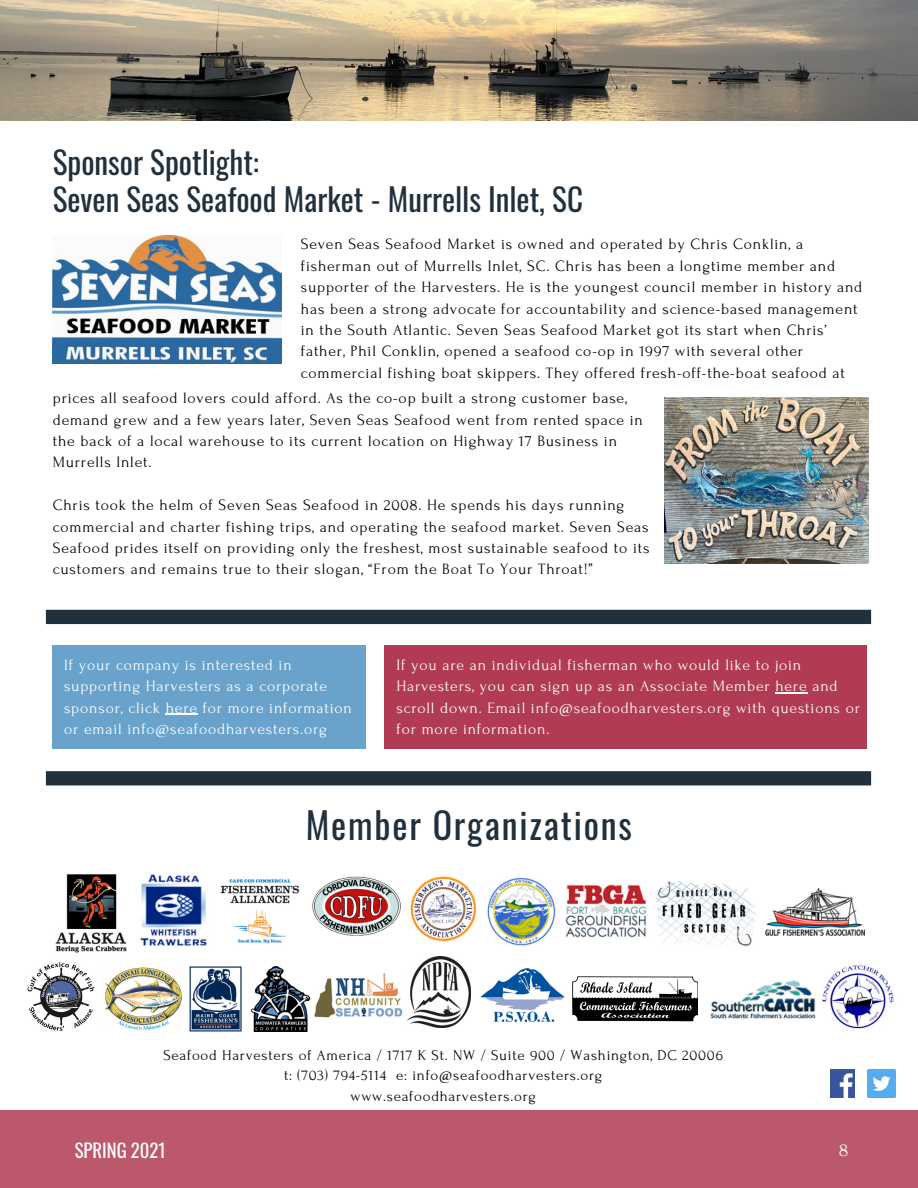
<style>
.page{position:relative;width:918px;height:1188px;background:#fff}
.page>*{position:absolute;margin:0;border:0;box-sizing:border-box;transform-origin:0 0}
.t1{font:36px "Oswald";letter-spacing:.05em;color:#21303d}
.t2{font:31.2px "Oswald";color:#21303d}
.t3{font:18.6px "Oswald";color:#fff}
.t4{font:18.6px "Forum";color:#fafafa}
.t5{font:15.75px/21.3px "Forum";letter-spacing:.05em;color:#000}
.t6{font:15.75px/21.3px "Forum";letter-spacing:.05em;color:#fff}
.t7{font:15px "Forum";letter-spacing:.05em;color:#000}
</style>
<div class="page">
<div style="left:0;top:1110px;width:918px;height:78px;background:#bc586c"></div>
<img style="left:0;top:0;width:918px;height:120px">
<svg style="left:46px;top:771px;width:825px;height:14px;background:#23323f"></svg>
<img style="left:867px;top:1069px;width:28px;height:28px">
<img style="left:830px;top:1069px;width:25px;height:28px">
<img style="left:53px;top:235px;width:228px;height:128px">
<img style="left:665px;top:397px;width:204px;height:167px">
<div style="left:53px;top:645px;width:313px;height:104px;background:#69a3cc"></div>
<div style="left:384px;top:645px;width:483px;height:104px;background:#b03b52"></div>
<hr style="left:166px;top:714px;width:32px;height:1px;background:#fff">
<hr style="left:775px;top:692px;width:32px;height:2px;background:#fff">
<div style="left:46px;top:610px;width:825px;height:14px;background:#21303d"></div>
<img style="left:410px;top:876px;width:67px;height:66px">
<img style="left:189px;top:966px;width:53px;height:66px">
<img style="left:105px;top:967px;width:77px;height:63px">
<img style="left:480px;top:968px;width:85px;height:55px">
<img style="left:55px;top:874px;width:72px;height:78px">
<img style="left:710px;top:980px;width:106px;height:39px">
<img style="left:765px;top:889px;width:100px;height:47px">
<img style="left:487px;top:878px;width:69px;height:68px">
<img style="left:140px;top:874px;width:67px;height:72px">
<img style="left:220px;top:879px;width:80px;height:65px">
<img style="left:407px;top:956px;width:63px;height:71px">
<img style="left:315px;top:973px;width:93px;height:47px">
<img style="left:572px;top:977px;width:126px;height:45px">
<img style="left:822px;top:965px;width:72px;height:64px">
<img style="left:656px;top:882px;width:99px;height:65px">
<img style="left:312px;top:876px;width:89px;height:60px">
<img style="left:566px;top:884px;width:81px;height:54px">
<img style="left:27px;top:962px;width:68px;height:69px">
<img style="left:252px;top:966px;width:57px;height:66px">
<p class="t2" style="left:53px;top:138px;width:208px">Sponsor Spotlight:</p>
<p class="t2" style="left:53px;top:175px;width:532px">Seven Seas Seafood Market - Murrells Inlet, SC</p>
<p class="t5" style="left:301px;top:234px;width:563px">Seven Seas Seafood Market is owned and operated by Chris Conklin, a fisherman out of Murrells Inlet, SC. Chris has been a longtime member and supporter of the Harvesters. He is the youngest council member in history and has been a strong advocate for accountability and science-based management in the South Atlantic. Seven Seas Seafood Market got its start when Chris’ father, Phil Conklin, opened a seafood co-op in 1997 with several other commercial fishing boat skippers. They offered fresh-off-the-boat seafood at</p>
<p class="t5" style="left:53px;top:388px;width:592px">prices all seafood lovers could afford. As the co-op built a strong customer base, demand grew and a few years later, Seven Seas Seafood went from rented space in the back of a local warehouse to its current location on Highway 17 Business in Murrells Inlet.</p>
<p class="t5" style="left:53px;top:495px;width:598px">Chris took the helm of Seven Seas Seafood in 2008. He spends his days running commercial and charter fishing trips, and operating the seafood market. Seven Seas Seafood prides itself on providing only the freshest, most sustainable seafood to its customers and remains true to their slogan, “From the Boat To Your Throat!”</p>
<p class="t6" style="left:64px;top:655px;width:289px">If your company is interested in supporting Harvesters as a corporate sponsor, click here for more information or email info@seafoodharvesters.org</p>
<p class="t6" style="left:396px;top:655px;width:465px">If you are an individual fisherman who would like to join Harvesters, you can sign up as an Associate Member here and scroll down. Email info@seafoodharvesters.org with questions or for more information.</p>
<p class="t1" style="left:306px;top:798px;width:328px">Member Organizations</p>
<p class="t7" style="left:163px;top:1048px;width:561px">Seafood Harvesters of America / 1717 K St. NW / Suite 900 / Washington, DC 20006</p>
<p class="t7" style="left:284px;top:1068px;width:320px">t: (703) 794-5114 e: info@seafoodharvesters.org</p>
<p class="t7" style="left:350px;top:1088px;width:187px">www.seafoodharvesters.org</p>
<p class="t3" style="left:75px;top:1136px;width:93px">SPRING 2021</p>
<p class="t4" style="left:839px;top:1140px;width:11px">8</p>
</div>
